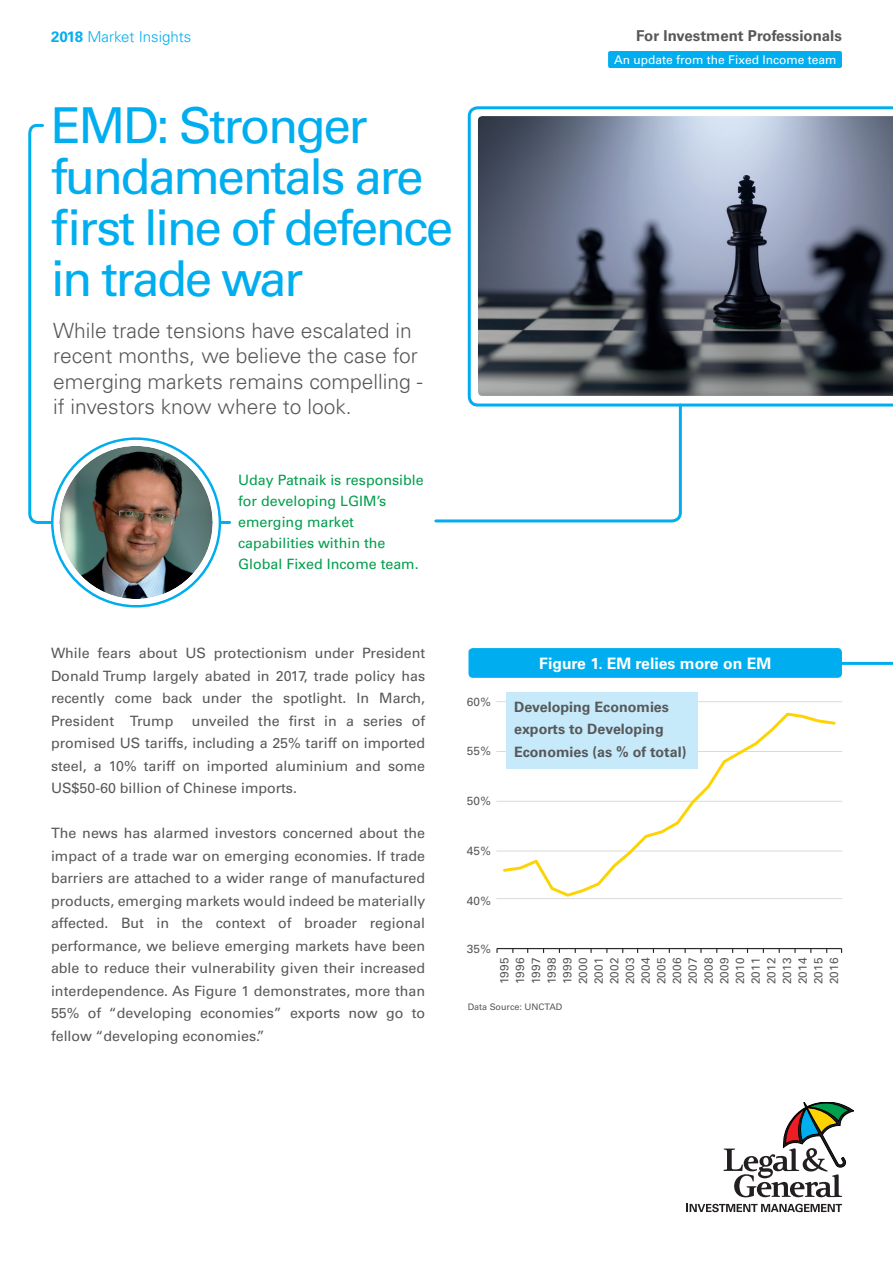
<style>
.page{position:relative;width:893px;height:1263px;background:#fff}
.page>*{position:absolute;margin:0;border:0;box-sizing:border-box;transform-origin:0 0}
.t1{font:49.5px/51px "Univers";letter-spacing:-.05em;color:#00aeef}
.t2{font:300 21px/25.5px "Univers";color:#57585a}
.t3{font:700 15.75px "Univers LT Std";color:#fff}
.t4{font:700 15px "Univers LT Std";color:#57585a}
.t5{font:300 15px "Univers";color:#00aeef}
.t6{font:14.25px/22.5px "Univers LT Std";color:#57585a;text-align:justify}
.t7{font:14.25px/21px "Univers";color:#009e4d}
.t8{font:700 14.25px/22.5px "Univers LT Std";color:#57585a}
.t9{font:12px "Univers LT Std";color:#fff}
.t10{font:11.85px/15.8px "Univers LT";color:#57585a;text-align:justify}
.t11{font:9px "Univers LT Std";color:#57585a}
.s1{font-family:"Univers LT Std";font-weight:700}
</style>
<div class="page">
<svg style="left:723px;top:1102px;width:131px;height:95px"></svg>
<svg style="left:687px;top:1204px;width:155px;height:8px"></svg>
<svg style="left:468px;top:106px;width:425px;height:300px"></svg>
<hr style="left:814px;top:662px;width:79px;height:3px;background:#00aeef">
<div style="left:468px;top:648px;width:374px;height:30px;background:#00aeef;border-radius:4px"></div>
<img style="left:478px;top:116px;width:415px;height:280px">
<hr style="left:496px;top:898px;width:346px;height:1px;background:#d9dadc">
<hr style="left:496px;top:850px;width:346px;height:1px;background:#d9dadc">
<hr style="left:496px;top:801px;width:346px;height:1px;background:#d9dadc">
<hr style="left:496px;top:751px;width:346px;height:1px;background:#d9dadc">
<hr style="left:496px;top:701px;width:346px;height:1px;background:#d9dadc">
<hr style="left:497px;top:948px;width:345px;height:1px;background:#231f20">
<svg style="left:501px;top:711px;width:336px;height:186px"></svg>
<div style="left:507px;top:692px;width:191px;height:77px;background:#c6eafa"></div>
<div style="left:608px;top:51px;width:234px;height:17px;background:#00aeef;border-radius:2px"></div>
<svg style="left:28px;top:123px;width:203px;height:402px"></svg>
<img style="left:60px;top:446px;width:153px;height:153px;border-radius:77px">
<div style="left:54px;top:440px;width:165px;height:165px;border:6px solid #fff;border-radius:50%"></div>
<svg style="left:434px;top:402px;width:249px;height:121px"></svg>
<p class="t5" style="left:51px;top:27px;width:142px"><span class="s1">2018</span> Market Insights</p>
<p class="t4" style="left:636px;top:27px;width:207px">For Investment Professionals</p>
<h1 class="t1" style="left:51px;top:101px;width:404px">EMD: Stronger fundamentals are first line of defence in trade war</h1>
<h2 class="t2" style="left:53px;top:318px;width:371px">While trade tensions have escalated in recent months, we believe the case for emerging markets remains compelling - if investors know where to look.</h2>
<p class="t7" style="left:238px;top:469px;width:187px">Uday Patnaik is responsible for developing LGIM’s emerging market capabilities within the<br>Global Fixed Income team.</p>
<p class="t9" style="left:614px;top:52px;width:224px">An update from the Fixed Income team</p>
<p class="t6" style="left:51px;top:642px;width:376px">While fears about US protectionism under President Donald Trump largely abated in 2017, trade policy has recently come back under the spotlight. In March, President Trump</p>
<p class="t6" style="left:51px;top:710px;width:376px;text-indent:141px">unveiled the first in a series of promised US tariffs, including a 25% tariff on imported steel, a 10% tariff on imported aluminium and some US$50-60 billion of Chinese imports.</p>
<p class="t6" style="left:51px;top:822px;width:376px">The news has alarmed investors concerned about the impact of a trade war on emerging economies. If trade barriers are attached to a wider range of manufactured products, emerging markets would indeed be materially affected. But in the context of broader regional performance, we believe emerging markets have been able to reduce their vulnerability given their increased interdependence. As Figure 1 demonstrates, more than 55% of “developing economies” exports now go to fellow “developing economies.”</p>
<p class="t10" style="left:467px;top:693px;width:26px">60%</p>
<p class="t10" style="left:467px;top:743px;width:26px">55%</p>
<p class="t10" style="left:467px;top:793px;width:26px">50%</p>
<p class="t3" style="left:539px;top:654px;width:233px">Figure 1. EM relies more on EM</p>
<p class="t8" style="left:514px;top:695px;width:174px">Developing Economies exports to Developing<br>Economies (as % of total)</p>
<p class="t10" style="left:467px;top:843px;width:26px">45%</p>
<p class="t10" style="left:467px;top:893px;width:26px">40%</p>
<p class="t10" style="left:467px;top:941px;width:26px">35%</p>
<p class="t10" style="left:497px;top:984px;width:28px;rotate:-90deg">1995<br>1996<br>1997<br>1998<br>1999<br>2000<br>2001<br>2002<br>2003<br>2004<br>2005<br>2006<br>2007<br>2008<br>2009<br>2010<br>2011<br>2012<br>2013<br>2014<br>2015<br>2016</p>
<p class="t11" style="left:468px;top:1001px;width:96px">Data Source: UNCTAD</p>
</div>
